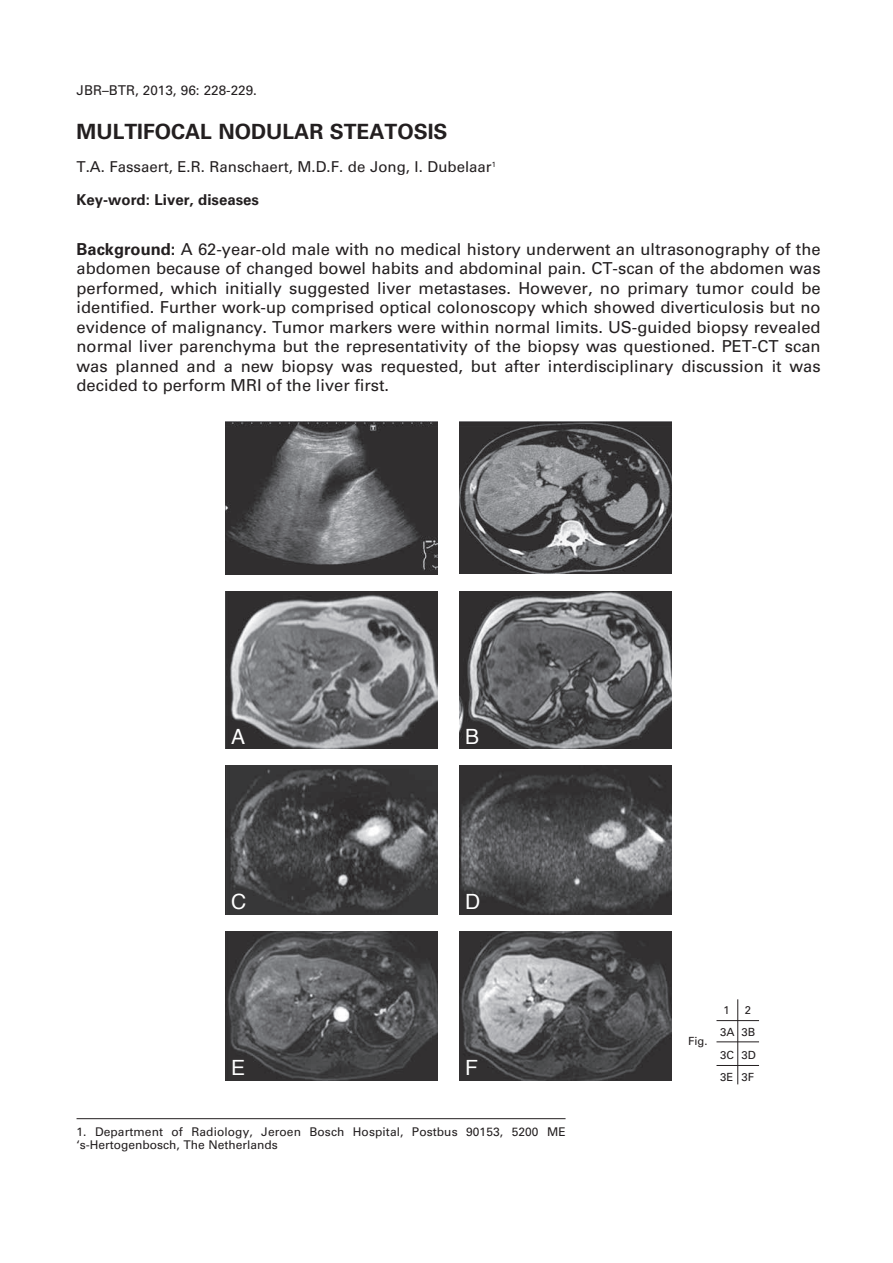
<style>
.page{position:relative;width:893px;height:1263px;background:#fff}
.page>*{position:absolute;margin:0;border:0;box-sizing:border-box;transform-origin:0 0}
.t1{font:700 21px "Univers";color:#231f20}
.t2{font:21px "Helvetica";color:#fff}
.t3{font:16.5px/19.5px "Univers";color:#231f20;text-align:justify}
.t4{font:15px "Univers";color:#231f20}
.t5{font:700 15px "Univers";color:#231f20}
.t6{font:13.5px "Univers";color:#231f20}
.t7{font:12px/13.5px "Univers";letter-spacing:.005em;color:#231f20}
.t8{font:11.25px/22.5px "Univers";color:#231f20;text-align:justify}
.s1{font-weight:700}
</style>
<div class="page">
<hr style="left:77px;top:1118px;width:489px;height:1px;background:#231f20">
<img style="left:225px;top:421px;width:213px;height:153px">
<img style="left:225px;top:591px;width:213px;height:157px">
<img style="left:459px;top:591px;width:213px;height:157px">
<img style="left:225px;top:765px;width:213px;height:149px">
<img style="left:225px;top:931px;width:213px;height:149px">
<img style="left:459px;top:765px;width:213px;height:149px">
<img style="left:459px;top:931px;width:213px;height:149px">
<img style="left:459px;top:422px;width:213px;height:151px">
<hr style="left:716px;top:1041px;width:43px;height:1px;background:#231f20">
<hr style="left:716px;top:1065px;width:43px;height:1px;background:#231f20">
<hr style="left:716px;top:1020px;width:43px;height:1px;background:#231f20">
<hr style="left:737px;top:999px;width:1px;height:85px;background:#231f20">
<p class="t6" style="left:77px;top:82px;width:182px">JBR–BTR, 2013, 96: 228-229.</p>
<p class="t1" style="left:77px;top:119px;width:373px">multifocal nodular steatosis</p>
<p class="t4" style="left:77px;top:158px;width:421px">T.A. Fassaert, E.R. Ranschaert, M.D.F. de Jong, I. Dubelaar<sup>1</sup></p>
<p class="t5" style="left:77px;top:191px;width:184px">Key-word: Liver, diseases</p>
<p class="t3" style="left:77px;top:239px;width:746px"><span class="s1">Background:</span> A 62-year-old male with no medical history underwent an ultrasonography of the abdomen because of changed bowel habits and abdominal pain. CT-scan of the abdomen was performed, which initially suggested liver metastases. However, no primary tumor could be identified. Further work-up comprised optical colonoscopy which showed diverticulosis but no evidence of malignancy. Tumor markers were within normal limits. US-guided biopsy revealed normal liver parenchyma but the representativity of the biopsy was questioned. PET-CT scan was planned and a new biopsy was requested, but after interdisciplinary discussion it was decided to perform MRI of the liver first.</p>
<p class="t2" style="left:231px;top:720px;width:16px">A</p>
<p class="t2" style="left:465px;top:720px;width:16px">B</p>
<p class="t2" style="left:231px;top:886px;width:17px">C</p>
<p class="t2" style="left:465px;top:886px;width:17px">D</p>
<p class="t2" style="left:231px;top:1052px;width:16px">E</p>
<p class="t2" style="left:465px;top:1052px;width:14px">F</p>
<p class="t7" style="left:77px;top:1125px;width:491px">1. Department of Radiology, Jeroen Bosch Hospital, Postbus 90153, 5200 ME ‘s-Hertogenbosch, The Netherlands</p>
<p class="t8" style="left:724px;top:998px;width:8px">1</p>
<p class="t8" style="left:745px;top:998px;width:8px">2</p>
<p class="t8" style="left:688px;top:1030px;width:21px">Fig.</p>
<p class="t8" style="left:720px;top:1021px;width:37px">3A 3B 3C 3D 3E 3F</p>
</div>
